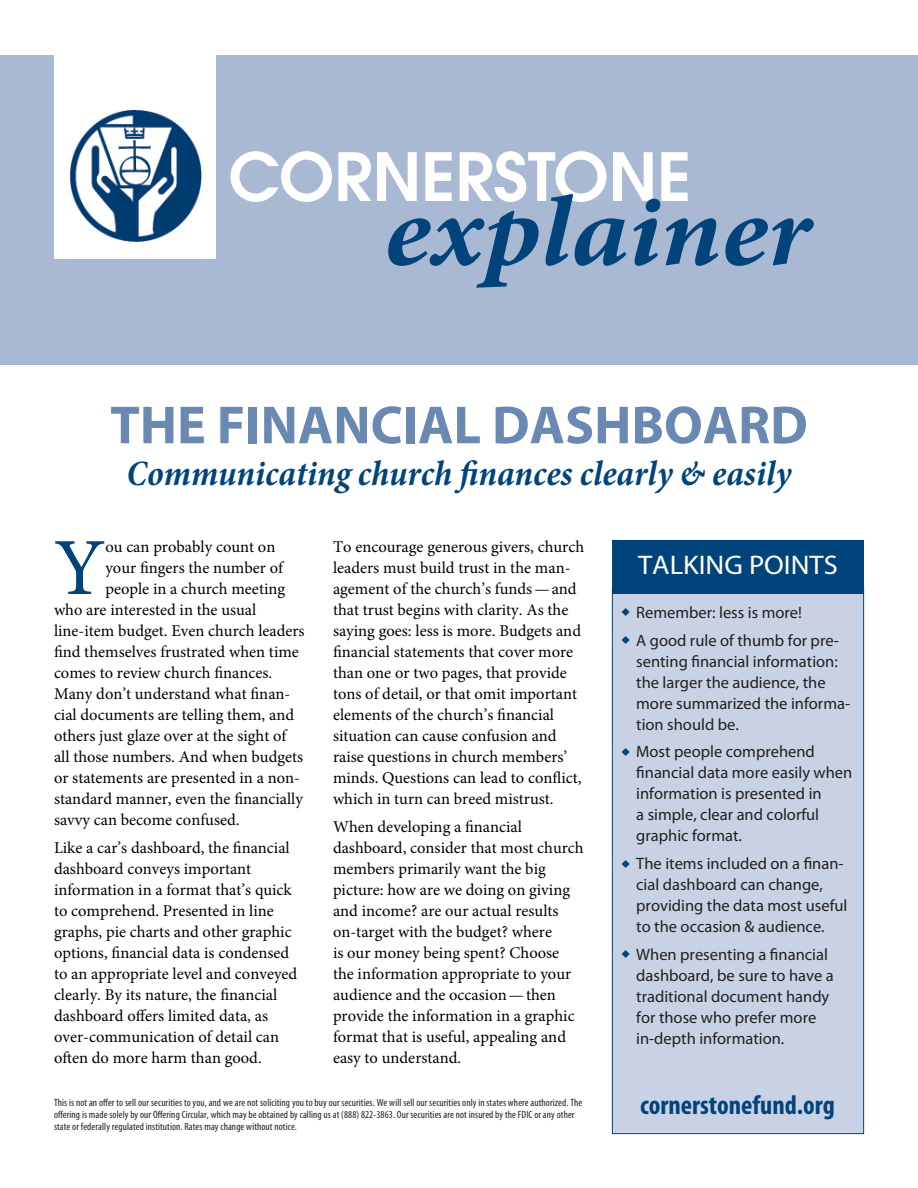
<style>
.page{position:relative;width:918px;height:1188px;background:#fff}
.page>*{position:absolute;margin:0;border:0;box-sizing:border-box;transform-origin:0 0}
.t1{font:italic 700 condensed 102px "Minion Pro";color:#00447b;scale:1.15 1}
.t2{font:81.15px "Minion Pro";color:#00447b}
.t3{font:700 54px "Myriad Pro";color:#6988b2}
.t4{font:italic 700 condensed 36px "Minion Pro";color:#00447b}
.t5{font:700 condensed 27px "Myriad Pro";color:#00447b}
.t6{font:27px "Myriad Pro";color:#fff;scale:1.06 1}
.t7{font:16.5px/21px "Minion Pro";color:#000}
.Talking_Points_Text{font:16.5px/21px "Myriad Pro";color:#231f20}
.t8{font:condensed 10.5px/12px "Myriad Pro";letter-spacing:.01em;color:#231f20}
</style>
<div class="page">
<div style="left:612px;top:587px;width:252px;height:547px;background:#c9d2e4;border:1px solid #00447b"></div>
<div style="left:0;top:55px;width:918px;height:309px;background:#a9b9d4"></div>
<div style="left:54px;top:0;width:162px;height:258px;background:#fff"></div>
<svg style="left:230px;top:151px;width:102px;height:51px"></svg>
<svg style="left:338px;top:152px;width:33px;height:49px"></svg>
<svg style="left:377px;top:152px;width:40px;height:49px"></svg>
<svg style="left:425px;top:152px;width:27px;height:49px"></svg>
<svg style="left:460px;top:151px;width:147px;height:51px"></svg>
<svg style="left:613px;top:152px;width:40px;height:49px"></svg>
<svg style="left:661px;top:152px;width:27px;height:49px"></svg>
<img style="left:70px;top:111px;width:131px;height:130px">
<div style="left:612px;top:540px;width:252px;height:54px;background:#00447b"></div>
<p class="t1" style="left:384px;top:161px;width:373px">explainer</p>
<p class="t3" style="left:110px;top:390px;width:699px">THE FINANCIAL DASHBOARD</p>
<p class="t4" style="left:127px;top:449px;width:666px">Communicating church finances clearly &amp; easily</p>
<p class="t2" style="left:54px;top:514px;width:53px">Y</p>
<p class="t7" style="left:105px;top:536px;width:171px">ou can probably count on</p>
<p class="t7" style="left:105px;top:557px;width:179px">your fingers the number of</p>
<p class="t7" style="left:105px;top:578px;width:181px">people in a church meeting</p>
<p class="t7" style="left:54px;top:599px;width:204px">who are interested in the usual</p>
<p class="t7" style="left:54px;top:620px;width:252px">line-item budget. Even church leaders</p>
<p class="t7" style="left:54px;top:641px;width:246px">find themselves frustrated when time</p>
<p class="t7" style="left:54px;top:662px;width:220px">comes to review church finances.</p>
<p class="t7" style="left:54px;top:683px;width:238px">Many don’t understand what finan-</p>
<p class="t7" style="left:54px;top:704px;width:242px">cial documents are telling them, and</p>
<p class="t7" style="left:54px;top:725px;width:234px">others just glaze over at the sight of</p>
<p class="t7" style="left:54px;top:746px;width:251px">all those numbers. And when budgets</p>
<p class="t7" style="left:54px;top:767px;width:248px">or statements are presented in a non-</p>
<p class="t7" style="left:54px;top:788px;width:251px">standard manner, even the financially</p>
<p class="t7" style="left:54px;top:809px;width:187px">savvy can become confused.</p>
<p class="t7" style="left:54px;top:838px;width:245px">Like a car’s dashboard, the financial dashboard conveys important information in a format that’s quick to comprehend. Presented in line graphs, pie charts and other graphic options, financial data is condensed to an appropriate level and conveyed clearly. By its nature, the financial dashboard offers limited data, as over-communication of detail can often do more harm than good.</p>
<p class="t7" style="left:333px;top:536px;width:253px">To encourage generous givers, church leaders must build trust in the man&shy;agement of the church’s funds—and that trust begins with clarity. As the saying goes: less is more. Budgets and financial statements that cover more than one or two pages, that provide tons of detail, or that omit important elements of the church’s financial situation can cause confusion and raise questions in church members’ minds. Questions can lead to conflict, which in turn can breed mistrust.</p>
<p class="t7" style="left:333px;top:817px;width:252px">When developing a financial dashboard, consider that most church members primarily want the big picture: how are we doing on giving and income? are our actual results on-target with the budget? where<br>is our money being spent? Choose the information appropriate to your audience and the occasion—then provide the information in a graphic format that is useful, appealing and easy to understand.</p>
<p class="t6" style="left:638px;top:548px;width:190px">TALKING POINTS</p>
<p class="Talking_Points_Text" style="left:636px;top:602px;width:167px">Remember: less is more!</p>
<p class="Talking_Points_Text" style="left:636px;top:629px;width:215px">A good rule of thumb for pre&shy;senting financial information: the larger the audience, the more summarized the informa&shy;tion should be.</p>
<p class="Talking_Points_Text" style="left:636px;top:741px;width:218px">Most people comprehend financial data more easily when information is presented in<br>a simple, clear and colorful graphic format.</p>
<p class="Talking_Points_Text" style="left:636px;top:853px;width:213px">The items included on a finan&shy;cial dashboard can change, providing the data most useful to the occasion &amp; audience.</p>
<p class="Talking_Points_Text" style="left:636px;top:944px;width:199px">When presenting a financial dashboard, be sure to have a traditional document handy for those who prefer more in-depth information.</p>
<p class="t8" style="left:54px;top:1097px;width:530px">This is not an offer to sell our securities to you, and we are not soliciting you to buy our securities. We will sell our securities only in states where authorized. The offering is made solely by our Offering Circular, which may be obtained by calling us at (888) 822-3863. Our securities are not insured by the FDIC or any other state or federally regulated institution. Rates may change without notice.</p>
<p class="t5" style="left:640px;top:1088px;width:196px">cornerstonefund.org</p>
</div>
